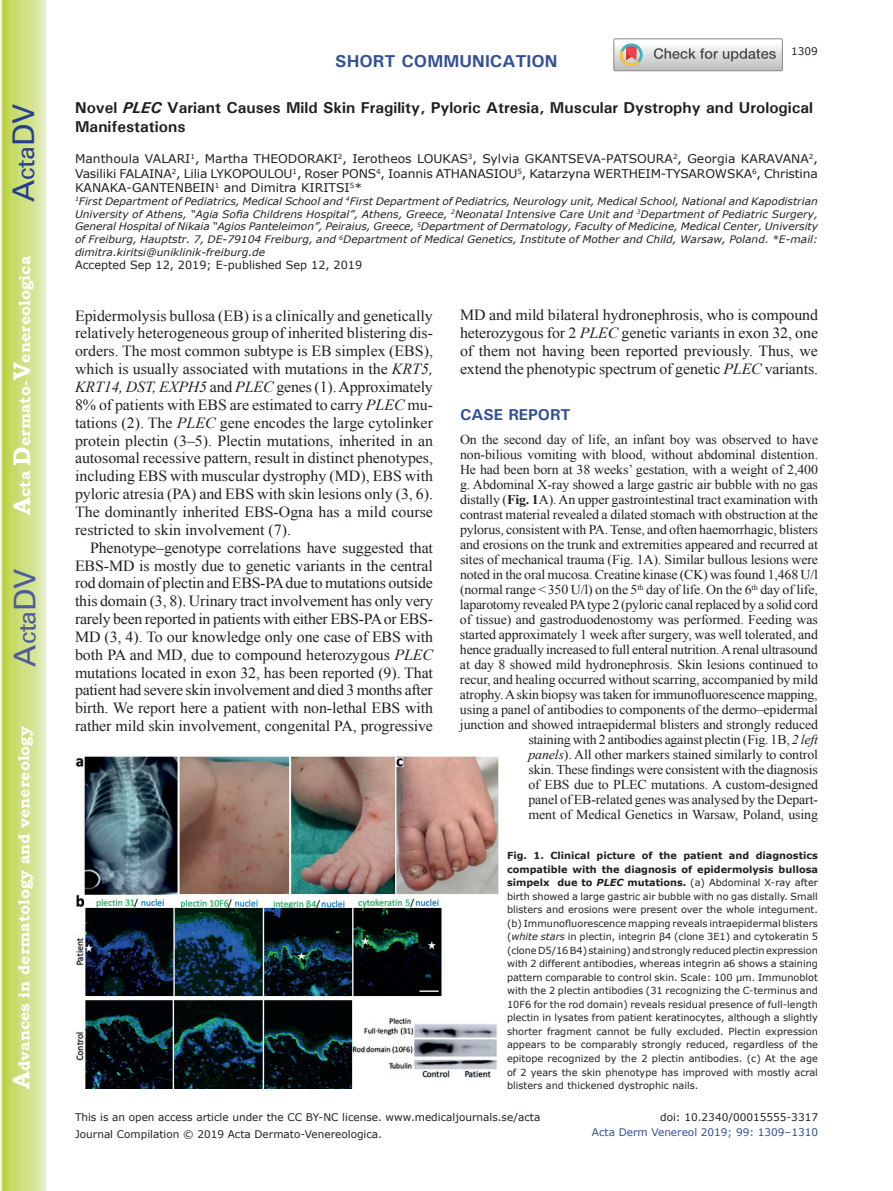
<style>
.page{position:relative;width:893px;height:1191px;background:#fff}
.page>*{position:absolute;margin:0;border:0;box-sizing:border-box;transform-origin:0 0}
.t1{font:30px "Univers";color:#4d5a9e}
.t2{font:30px "Univers";color:#253f8e}
.t3{font:700 17.25px "Univers";color:#324f95}
.t4{font:700 15.75px/18.9px "Univers";color:#231f20}
.t5{font:700 15.75px "Bookman Old Style";color:#fff}
.t6{font:700 15.75px "Univers";color:#324f95}
.t7{font:15.45px/17.9px "Times New Roman";letter-spacing:-.005em;color:#231f20;text-align:justify}
.t8{font:13.5px/15px "Times New Roman";letter-spacing:-.01em;color:#231f20;text-align:right}
.t9{font:12px/14.4px "Verdana";color:#231f20;text-align:justify}
.t10{font:11.25px "Verdana";color:#231f20}
.t11{font:10.5px/16.8px "Verdana";color:#231f20}
.t12{font:10.5px "Verdana";color:#324f95}
.t13{font:italic 10.35px/12.8px "Verdana";color:#231f20;text-align:justify}
.t14{font:9.75px/13.5px "Verdana";color:#231f20;text-align:justify}
.s1{font-size:24px}
.s2{font-style:italic}
.s3{font-weight:700}
.s4{font-weight:700;font-style:italic}
</style>
<div class="page">
<svg style="left:1px;top:0;width:45px;height:1191px;background:#cfe084"></svg>
<svg style="left:614px;top:39px;width:168px;height:32px"></svg>
<img style="left:75px;top:756px;width:423px;height:333px">
<h1 class="t2" style="left:6px;top:202px;width:100px;rotate:-90deg">A<span class="s1">cta</span>DV</h1>
<p class="t5" style="left:15px;top:515px;width:260px;rotate:-90deg"><span class="s1">A</span>cta <span class="s1">D</span>ermato-<span class="s1">V</span>enereologica</p>
<h1 class="t1" style="left:7px;top:666px;width:100px;rotate:-90deg">A<span class="s1">cta</span>DV</h1>
<p class="t5" style="left:15px;top:1088px;width:364px;rotate:-90deg"><span class="s1">A</span>dvances in dermatology and venereology</p>
<p class="t3" style="left:335px;top:50px;width:224px">SHORT COMMUNICATION</p>
<p class="t11" style="left:791px;top:43px;width:28px">1309</p>
<p class="t4" style="left:75px;top:98px;width:739px">Novel <span class="s2">PLEC</span> Variant Causes Mild Skin Fragility, Pyloric Atresia, Muscular Dystrophy and Urological<br>Manifestations</p>
<p class="t9" style="left:75px;top:152px;width:744px">Manthoula VALARI<sup>1</sup>, Martha THEODORAKI<sup>2</sup>, Ierotheos LOUKAS<sup>3</sup>, Sylvia GKANTSEVA-PATSOURA<sup>2</sup>, Georgia KARAVANA<sup>2</sup>, Vasiliki FALAINA<sup>2</sup>, Lilia LYKOPOULOU<sup>1</sup>, Roser PONS<sup>4</sup>, Ioannis ATHANASIOU<sup>5</sup>, Katarzyna WERTHEIM-TYSAROWSKA<sup>6</sup>, Christina KANAKA-GANTENBEIN<sup>1</sup> and Dimitra KIRITSI<sup>5</sup>*</p>
<p class="t13" style="left:75px;top:195px;width:744px"><sup>1</sup>First Department of Pediatrics, Medical School and <sup>4</sup>First Department of Pediatrics, Neurology unit, Medical School, National and Kapodistrian University of Athens, “Agia Sofia Childrens Hospital”, Athens, Greece, <sup>2</sup>Neonatal Intensive Care Unit and <sup>3</sup>Department of Pediatric Surgery, General Hospital of Nikaia “Agios Panteleimon”, Peiraius, Greece, <sup>5</sup>Department of Dermatology, Faculty of Medicine, Medical Center, University of Freiburg, Hauptstr. 7, DE-79104 Freiburg, and <sup>6</sup>Department of Medical Genetics, Institute of Mother and Child, Warsaw, Poland. *E-mail: dimitra.kiritsi@uniklinik-freiburg.de</p>
<p class="t10" style="left:75px;top:258px;width:289px">Accepted Sep 12, 2019; E-published Sep 12, 2019</p>
<p class="t7" style="left:75px;top:306px;width:360px">Epidermolysis bullosa (EB) is a clinically and genetically relatively heterogeneous group of inherited blistering dis&shy;orders. The most common subtype is EB simplex (EBS), which is usually associated with mutations in the <span class="s2">KRT5, KRT14, DST, EXPH5</span> and <span class="s2">PLEC</span> genes (1). Approximately 8% of patients with EBS are estimated to carry <span class="s2">PLEC</span> mu&shy;tations (2). The <span class="s2">PLEC</span> gene encodes the large cytolinker protein plectin (3–5). Plectin mutations, inherited in an autosomal recessive pattern, result in distinct phenotypes, including EBS with muscular dystrophy (MD), EBS with pyloric atresia (PA) and EBS with skin lesions only (3, 6).<br>The dominantly inherited EBS-Ogna has a mild course restricted to skin involvement (7).</p>
<p class="t7" style="left:75px;top:538px;width:360px;text-indent:15px">Phenotype–genotype correlations have suggested that EBS-MD is mostly due to genetic variants in the central rod domain of plectin and EBS-PA due to mutations outside this domain (3, 8). Urinary tract involvement has only very rarely been reported in patients with either EBS-PA or EBS-MD (3, 4). To our knowledge only one case of EBS with both PA and MD, due to compound heterozygous <span class="s2">PLEC </span>mutations located in exon 32, has been reported (9). That patient had severe skin involvement and died 3 months after birth. We report here a patient with non-lethal EBS with rather mild skin involvement, congenital PA, progressive</p>
<p class="t7" style="left:460px;top:306px;width:360px">MD and mild bilateral hydronephrosis, who is compound heterozygous for 2 <span class="s2">PLEC</span> genetic variants in exon 32, one of them not having been reported previously. Thus, we extend the phenotypic spectrum of genetic <span class="s2">PLEC</span> variants.</p>
<p class="t6" style="left:460px;top:404px;width:112px">CASE REPORT</p>
<p class="t8" style="left:460px;top:432px;width:360px">On the second day of life, an infant boy was observed to have non-bilious vomiting with blood, without abdominal distention.<br>He had been born at 38 weeks’ gestation, with a weight of 2,400 g. Abdominal X-ray showed a large gastric air bubble with no gas distally (<span class="s3">Fig. 1</span>A). An upper gastrointestinal tract examination with contrast material revealed a dilated stomach with obstruction at the pylorus, consistent with PA. Tense, and often haemorrhagic, blisters and erosions on the trunk and extremities appeared and recurred at sites of mechanical trauma (Fig. 1A). Similar bullous lesions were noted in the oral mucosa. Creatine kinase (CK) was found 1,468 U/l (normal range &lt;350 U/l) on the 5<sup>th</sup> day of life. On the 6<sup>th</sup> day of life, laparotomy revealed PA type 2 (pyloric canal replaced by a solid cord of tissue) and gastroduodenostomy was performed. Feeding was started approximately 1 week after surgery, was well tolerated, and hence gradually increased to full enteral nutrition. A renal ultrasound at day 8 showed mild hydronephrosis. Skin lesions continued to recur, and healing occurred without scarring, accompanied by mild atrophy. A skin biopsy was taken for immunofluorescence mapping, using a panel of antibodies to components of the dermo–epidermal junction and showed intraepidermal blisters and strongly reduced staining with 2 antibodies against plectin (Fig. 1B, <span class="s2">2 left<br>panels</span>). All other markers stained similarly to control<br>skin. These findings were consistent with the diagnosis<br>of EBS due to PLEC mutations. A custom-designed<br>panel of EB-related genes was analysed by the Depart-<br>ment of Medical Genetics in Warsaw, Poland, using</p>
<p class="t14" style="left:507px;top:849px;width:312px"><span class="s3">Fig. 1. Clinical picture of the patient and diagnostics compatible with the diagnosis of epidermolysis bullosa simpelx due to</span> <span class="s4">PLEC</span> <span class="s3">mutations.</span> (a) Abdominal X-ray after birth showed a large gastric air bubble with no gas distally. Small blisters and erosions were present over the whole integument. (b) Immunofluorescence mapping reveals intraepidermal blisters (<span class="s2">white stars</span> in plectin, integrin β4 (clone 3Ε1) and cytokeratin 5 (clone D5/16 B4) staining) and strongly reduced plectin expression with 2 different antibodies, whereas integrin a6 shows a staining pattern comparable to control skin. Scale: 100 μm. Immunoblot with the 2 plectin antibodies (31 recognizing the C-terminus and 10F6 for the rod domain) reveals residual presence of full-length plectin in lysates from patient keratinocytes, although a slightly shorter fragment cannot be fully excluded. Plectin expression appears to be comparably strongly reduced, regardless of the epitope recognized by the 2 plectin antibodies. (c) At the age of 2 years the skin phenotype has improved with mostly acral blisters and thickened dystrophic nails.</p>
<p class="t11" style="left:75px;top:1108px;width:467px">This is an open access article under the CC BY-NC license. www.medicaljournals.se/acta<br>Journal Compilation © 2019 Acta Dermato-Venereologica.</p>
<p class="t11" style="left:660px;top:1108px;width:159px">doi: 10.2340/00015555-3317</p>
<p class="t12" style="left:592px;top:1125px;width:228px">Acta Derm Venereol 2019; 99: 1309–1310</p>
</div>
